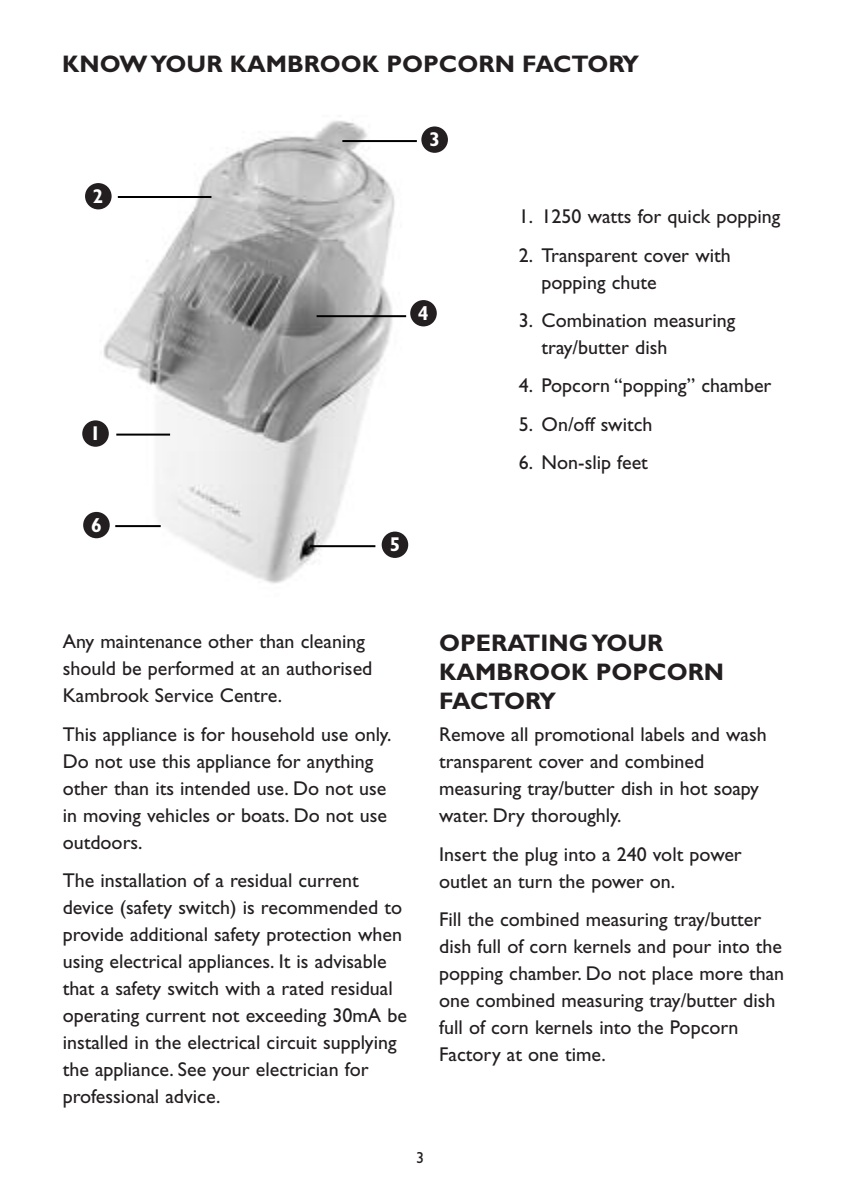
<style>
.page{position:relative;width:842px;height:1191px;background:#fff}
.page>*{position:absolute;margin:0;border:0;box-sizing:border-box;transform-origin:0 0}
.t1{font:700 24px/28.8px "Gill Sans";color:#231f20}
.t2{font:20px/27px "Gill Sans";color:#231f20}
.t3{font:700 condensed 20px "Gill Sans";color:#fff}
.t4{font:16px "Gill Sans";color:#231f20}
</style>
<div class="page">
<img style="left:99px;top:120px;width:310px;height:464px">
<div style="left:85px;top:183px;width:27px;height:26px;background:#231f20;border-radius:50%"></div>
<div style="left:421px;top:126px;width:27px;height:27px;background:#231f20;border-radius:50%"></div>
<div style="left:82px;top:420px;width:27px;height:27px;background:#231f20;border-radius:50%"></div>
<div style="left:410px;top:300px;width:27px;height:26px;background:#231f20;border-radius:50%"></div>
<hr style="left:116px;top:433px;width:54px;height:2px;background:#000">
<div style="left:83px;top:512px;width:27px;height:26px;background:#231f20;border-radius:50%"></div>
<hr style="left:115px;top:525px;width:46px;height:2px;background:#000">
<hr style="left:118px;top:196px;width:93px;height:2px;background:#000">
<hr style="left:342px;top:140px;width:75px;height:2px;background:#000">
<hr style="left:317px;top:315px;width:89px;height:2px;background:#000">
<div style="left:382px;top:531px;width:26px;height:27px;background:#231f20;border-radius:50%"></div>
<hr style="left:310px;top:545px;width:65px;height:2px;background:#000">
<p class="t1" style="left:62px;top:52px;width:578px">KNOW YOUR KAMBROOK POPCORN FACTORY</p>
<p class="t3" style="left:93px;top:188px;width:12px">2</p>
<p class="t3" style="left:90px;top:426px;width:12px">1</p>
<p class="t3" style="left:91px;top:517px;width:12px">6</p>
<p class="t3" style="left:429px;top:132px;width:12px">3</p>
<p class="t3" style="left:418px;top:305px;width:12px">4</p>
<p class="t3" style="left:390px;top:537px;width:12px">5</p>
<p class="t2" style="left:519px;top:205px;width:263px">1. 1250 watts for quick popping</p>
<p class="t2" style="left:542px;top:243px;width:191px;text-indent:-23px">2. Transparent cover with popping chute</p>
<p class="t2" style="left:542px;top:309px;width:195px;text-indent:-23px">3. Combination measuring tray/butter dish</p>
<p class="t2" style="left:519px;top:374px;width:254px">4. Popcorn “popping” chamber</p>
<p class="t2" style="left:519px;top:412px;width:135px">5. On/off switch</p>
<p class="t2" style="left:519px;top:451px;width:130px">6. Non-slip feet</p>
<p class="t2" style="left:63px;top:630px;width:311px">Any maintenance other than cleaning should be performed at an authorised<br>Kambrook Service Centre.</p>
<p class="t2" style="left:63px;top:722px;width:330px">This appliance is for household use only.<br>Do not use this appliance for anything other than its intended use. Do not use in moving vehicles or boats. Do not use outdoors.</p>
<p class="t2" style="left:63px;top:868px;width:346px">The installation of a residual current device (safety switch) is recommended to provide additional safety protection when using electrical appliances. It is advisable that a safety switch with a rated residual operating current not exceeding 30mA be installed in the electrical circuit supplying the appliance. See your electrician for professional advice.</p>
<p class="t1" style="left:439px;top:630px;width:286px">OPERATING YOUR<br>KAMBROOK POPCORN<br>FACTORY</p>
<p class="t2" style="left:439px;top:723px;width:329px">Remove all promotional labels and wash transparent cover and combined measuring tray/butter dish in hot soapy water. Dry thoroughly.</p>
<p class="t2" style="left:439px;top:842px;width:304px">Insert the plug into a 240 volt power outlet an turn the power on.</p>
<p class="t2" style="left:439px;top:907px;width:347px">Fill the combined measuring tray/butter dish full of corn kernels and pour into the popping chamber. Do not place more than one combined measuring tray/butter dish full of corn kernels into the Popcorn Factory at one time.</p>
<p class="t4" style="left:416px;top:1151px;width:9px">3</p>
</div>
